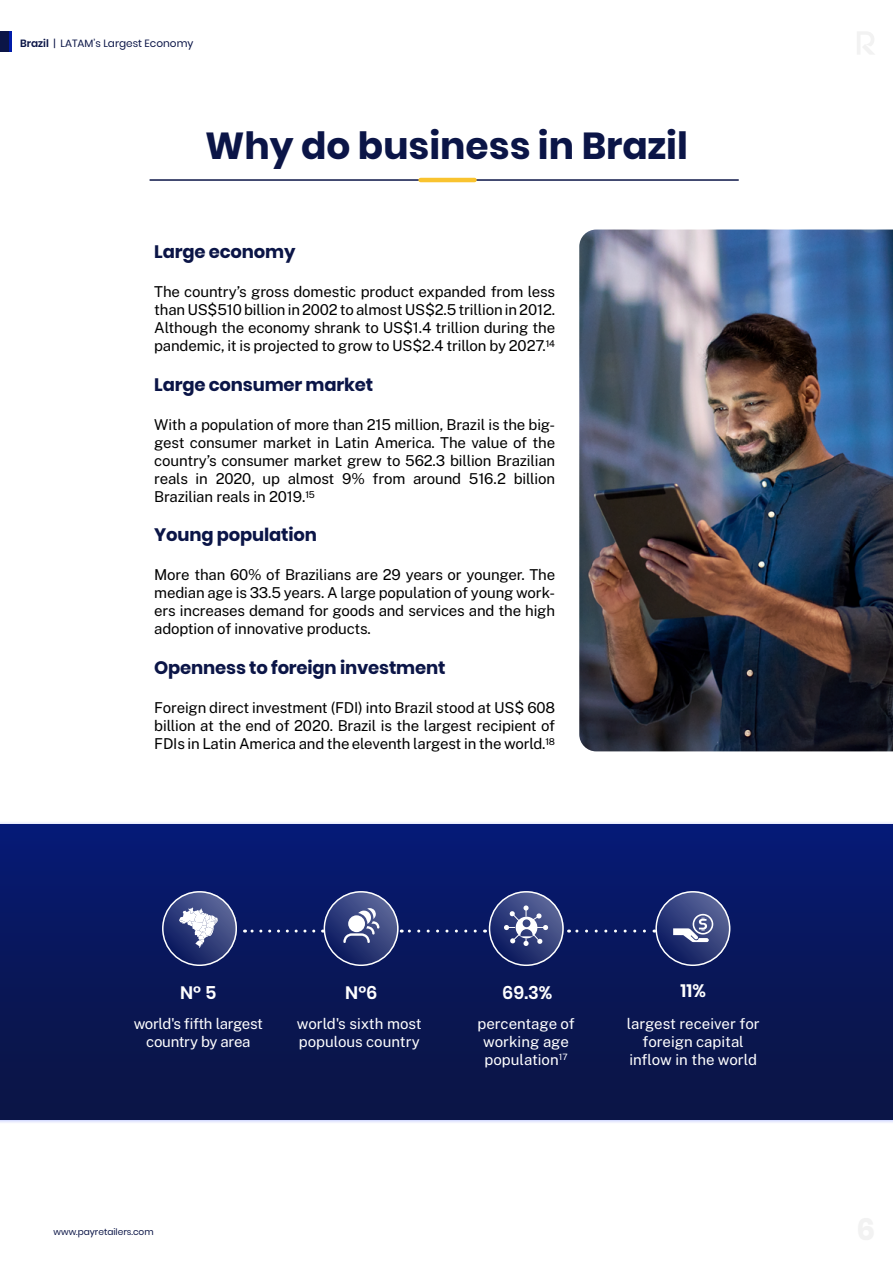
<style>
.page{position:relative;width:893px;height:1263px;background:#fff}
.page>*{position:absolute;margin:0;border:0;box-sizing:border-box;transform-origin:0 0}
.t1{font:700 37.5px "Poppins";color:#0b1547}
.t2{font:700 18px "Poppins";letter-spacing:-.01em;color:#0b1547}
.t3{font:600 18px "Poppins";color:#fff}
.t4{font:100 15px/18px "Public Sans";letter-spacing:-.01em;color:#000;text-align:justify}
.t5{font:100 15px/18px "Public Sans";letter-spacing:-.005em;color:#fff;text-align:center}
.t6{font:100 15px/18px "Public Sans";letter-spacing:-.025em;color:#fff;text-align:center}
.t7{font:10.5px "Poppins";color:#0b1547}
.t8{font:9px "Poppins";color:#0b1547}
.s1{font-weight:600}
</style>
<div class="page">
<svg style="left:857px;top:32px;width:17px;height:22px"></svg>
<svg style="left:8px;top:31px;width:4px;height:21px"></svg>
<div style="left:0;top:31px;width:8px;height:21px;background:#0b1547"></div>
<div style="left:0;top:821px;width:893px;height:303px;background:#0027f9;opacity:.36"></div>
<div style="left:0;top:825px;width:893px;height:294px;background:linear-gradient(to bottom,#061a75,#0c1441)"></div>
<img style="left:162px;top:891px;width:75px;height:75px;border-radius:37px">
<div style="left:162px;top:891px;width:75px;height:75px;border:2px solid #fff;border-radius:37px"></div>
<img style="left:324px;top:891px;width:75px;height:75px;border-radius:37px">
<div style="left:324px;top:891px;width:75px;height:75px;border:2px solid #fff;border-radius:37px"></div>
<img style="left:489px;top:891px;width:75px;height:75px;border-radius:37px">
<div style="left:489px;top:891px;width:75px;height:75px;border:2px solid #fff;border-radius:37px"></div>
<img style="left:656px;top:891px;width:74px;height:75px;border-radius:37px">
<div style="left:655px;top:891px;width:75px;height:75px;border:2px solid #fff;border-radius:37px"></div>
<hr style="left:150px;top:179px;width:589px;height:2px;background:#0b1547">
<hr style="left:421px;top:178px;width:54px;height:4px;background:#f9c32f">
<img style="left:579px;top:230px;width:314px;height:521px">
<svg style="left:244px;top:929px;width:70px;height:3px"></svg>
<svg style="left:401px;top:929px;width:74px;height:3px"></svg>
<svg style="left:568px;top:929px;width:76px;height:3px"></svg>
<svg style="left:179px;top:907px;width:39px;height:41px"></svg>
<svg style="left:343px;top:908px;width:36px;height:35px"></svg>
<svg style="left:504px;top:905px;width:44px;height:41px"></svg>
<svg style="left:673px;top:914px;width:40px;height:28px"></svg>
<p class="t7" style="left:20px;top:37px;width:175px"><span class="s1">Brazil</span> | LATAM’s Largest Economy</p>
<h1 class="t1" style="left:205px;top:125px;width:484px">Why do business in Brazil</h1>
<p class="t2" style="left:154px;top:241px;width:143px">Large economy</p>
<p class="t4" style="left:154px;top:282px;width:402px">The country’s gross domestic product expanded from less than US$510 billion in 2002 to almost US$2.5 trillion in 2012.<br>Although the economy shrank to US$1.4 trillion during the pandemic, it is projected to grow to US$2.4 trillon by 2027.14</p>
<p class="t2" style="left:154px;top:374px;width:220px">Large consumer market</p>
<p class="t4" style="left:154px;top:415px;width:402px">With a population of more than 215 million, Brazil is the big&shy;gest consumer market in Latin America. The value of the country’s consumer market grew to 562.3 billion Brazilian reals in 2020, up almost 9% from around 516.2 billion Brazilian reals in 2019.15</p>
<p class="t2" style="left:154px;top:524px;width:164px">Young population</p>
<p class="t4" style="left:154px;top:566px;width:402px">More than 60% of Brazilians are 29 years or younger. The median age is 33.5 years. A large population of young work&shy;ers increases demand for goods and services and the high adoption of innovative products.</p>
<p class="t2" style="left:154px;top:657px;width:293px">Openness to foreign investment</p>
<p class="t4" style="left:154px;top:698px;width:402px">Foreign direct investment (FDI) into Brazil stood at US$ 608 billion at the end of 2020. Brazil is the largest recipient of FDIs in Latin America and the eleventh largest in the world.18</p>
<p class="t3" style="left:180px;top:982px;width:38px">N° 5</p>
<p class="t6" style="left:134px;top:1014px;width:131px">world's fifth largest country by area</p>
<p class="t3" style="left:345px;top:982px;width:34px">N°6</p>
<p class="t5" style="left:297px;top:1014px;width:126px;text-align:left">world's sixth most populous country</p>
<p class="t3" style="left:502px;top:982px;width:52px">69.3%</p>
<p class="t5" style="left:477px;top:1014px;width:99px">percentage of working age population<sup>17</sup></p>
<p class="t3" style="left:680px;top:980px;width:27px">11%</p>
<p class="t5" style="left:627px;top:1014px;width:134px">largest receiver for foreign capital inflow in the world</p>
<p class="t8" style="left:54px;top:1226px;width:102px">www.payretailers.com</p>
</div>
